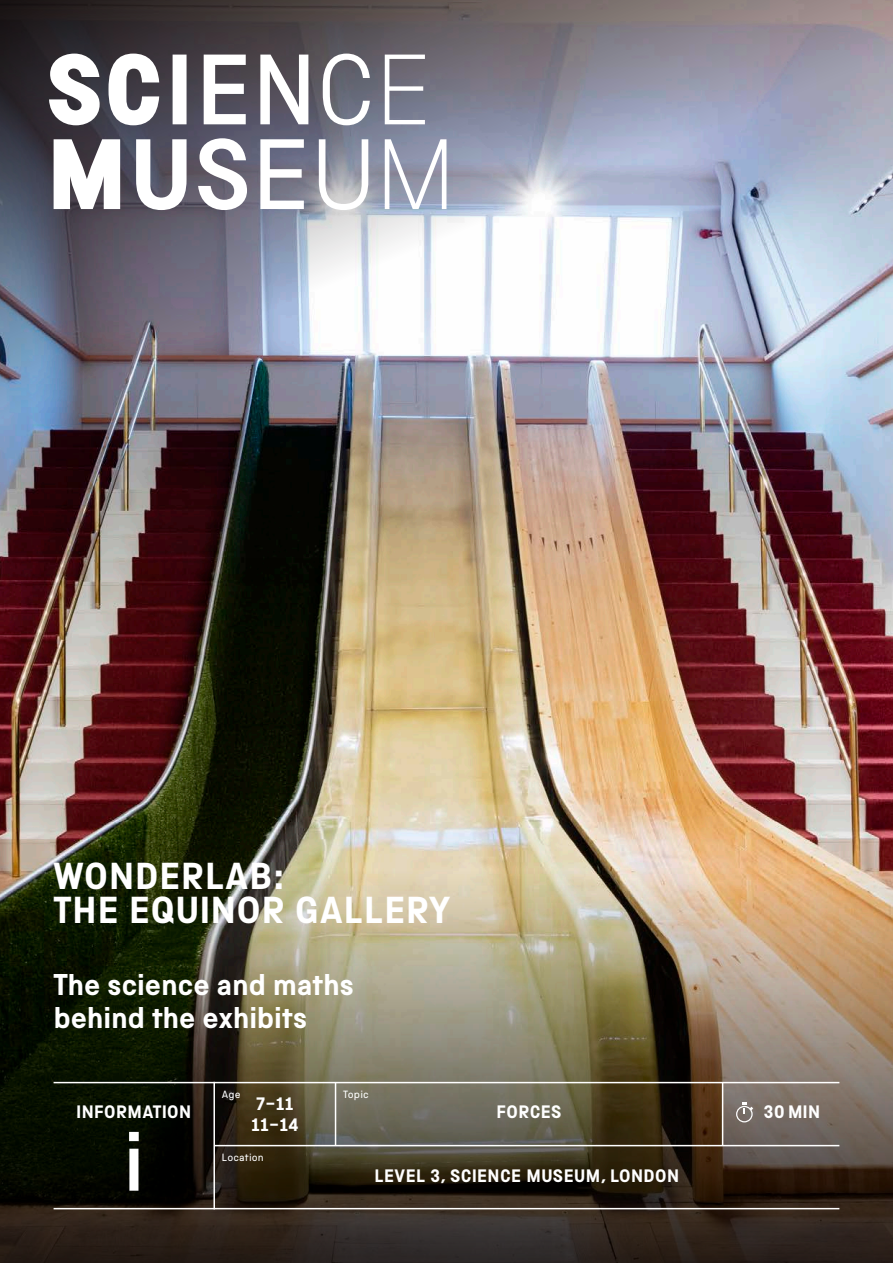
<style>
.page{position:relative;width:893px;height:1263px;background:#fff}
.page>*{position:absolute;margin:0;border:0;box-sizing:border-box;transform-origin:0 0}
.COVER_INFO_BAR_CONTE{font:700 37.5px/33.8px "SMG";letter-spacing:.025em;color:#fff}
.SUBHEADING_20pt{font:700 30px/33px "SMG";letter-spacing:-.01em;color:#fff}
.COVER_INFO_BAR_CONTE-2{font:700 18px "SMG";letter-spacing:.025em;color:#fff}
.COVER_INFO_BAR_CATEG{font:10.5px "SMG";letter-spacing:.01em;color:#fff}
</style>
<div class="page">
<img style="left:0;top:0;width:893px;height:558px">
<img style="left:0;top:558px;width:893px;height:705px">
<svg style="left:49px;top:54px;width:397px;height:156px"></svg>
<hr style="left:54px;top:1082px;width:785px;height:1px;background:#fff">
<hr style="left:214px;top:1145px;width:625px;height:1px;background:#fff">
<hr style="left:213px;top:1082px;width:2px;height:127px;background:#fff">
<hr style="left:335px;top:1082px;width:1px;height:63px;background:#fff">
<hr style="left:54px;top:1208px;width:785px;height:1px;background:#fff">
<hr style="left:722px;top:1082px;width:1px;height:63px;background:#fff">
<svg style="left:736px;top:1102px;width:17px;height:20px"></svg>
<svg style="left:129px;top:1132px;width:10px;height:59px"></svg>
<p class="COVER_INFO_BAR_CONTE" style="left:54px;top:859px;width:398px">WONDERLAB:<br>THE EQUINOR GALLERY</p>
<p class="SUBHEADING_20pt" style="left:53px;top:968px;width:302px">The science and maths behind the exhibits</p>
<p class="COVER_INFO_BAR_CONTE-2" style="left:77px;top:1101px;width:116px">INFORMATION</p>
<p class="COVER_INFO_BAR_CATEG" style="left:222px;top:1088px;width:20px">Age</p>
<p class="COVER_INFO_BAR_CATEG" style="left:343px;top:1088px;width:27px">Topic</p>
<p class="COVER_INFO_BAR_CONTE-2" style="left:256px;top:1093px;width:39px">7–11</p>
<p class="COVER_INFO_BAR_CONTE-2" style="left:251px;top:1114px;width:49px">11–14</p>
<p class="COVER_INFO_BAR_CATEG" style="left:222px;top:1151px;width:43px">Location</p>
<p class="COVER_INFO_BAR_CONTE-2" style="left:496px;top:1101px;width:67px">FORCES</p>
<p class="COVER_INFO_BAR_CONTE-2" style="left:374px;top:1165px;width:306px">LEVEL 3, SCIENCE MUSEUM, LONDON</p>
<p class="COVER_INFO_BAR_CONTE-2" style="left:764px;top:1101px;width:58px">30 MIN</p>
</div>
